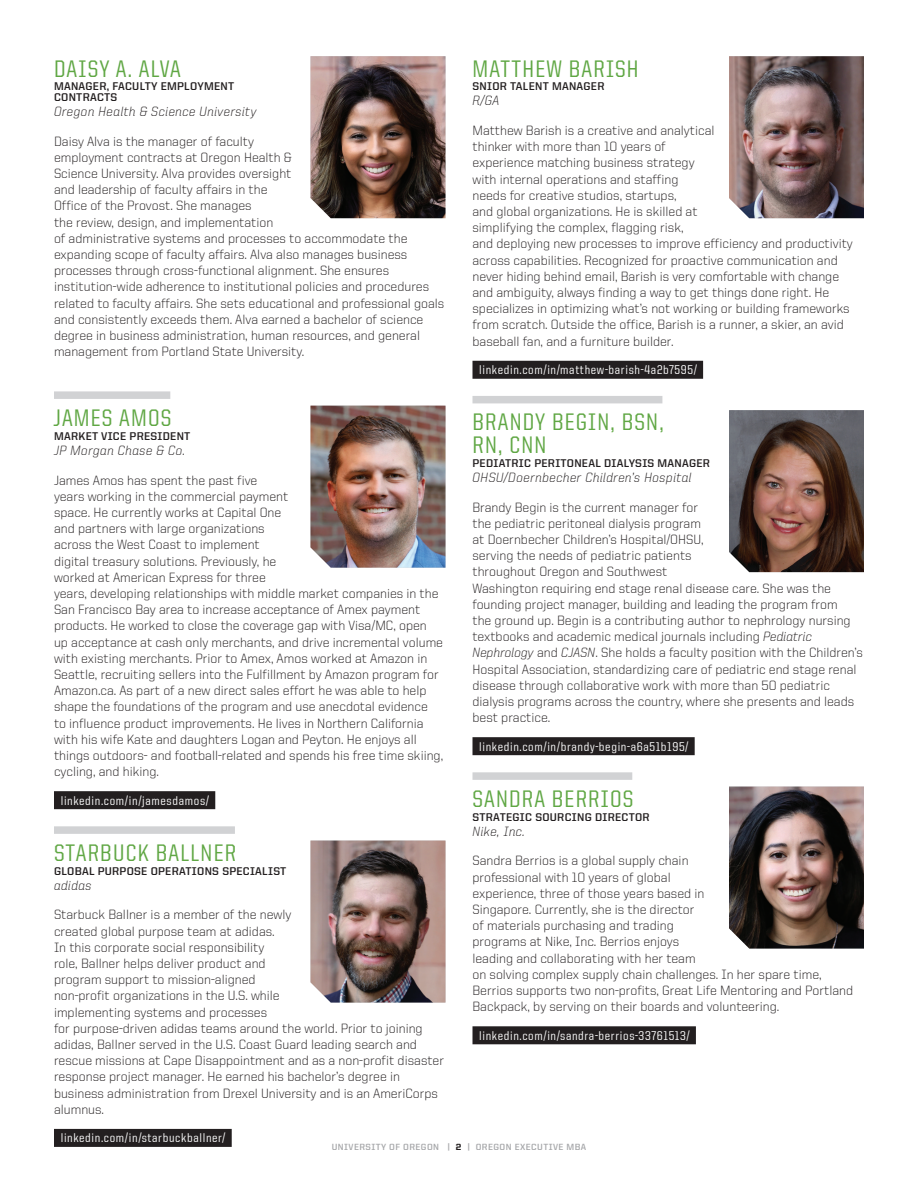
<style>
.page{position:relative;width:918px;height:1188px;background:#fff}
.page>*{position:absolute;margin:0;border:0;box-sizing:border-box;transform-origin:0 0}
.t1{font:500 24px/22.5px "United Sans Semi Cond";letter-spacing:.05em;color:#60a744}
.t2{font:300 13.5px/16.2px "United Sans Reg";color:#231f20}
.t3{font:300 13.5px "United Italic Reg";letter-spacing:.025em;color:#231f20}
.t4{font:500 12.75px "United Sans Semi Cond";letter-spacing:.05em;color:#fff}
.t5{font:700 11.25px/10.5px "United Sans Reg";letter-spacing:.025em;color:#231f20}
.t6{font:700 9px "United Sans Reg";letter-spacing:.05em;color:#a7a8aa}
.s1{font-family:"United Italic Reg"}
.s2{font-weight:800;color:#231f20}
</style>
<div class="page">
<div style="left:54px;top:391px;width:116px;height:8px;background:#d1d2d4"></div>
<div style="left:54px;top:791px;width:161px;height:18px;background:#231f20"></div>
<div style="left:54px;top:826px;width:181px;height:8px;background:#d1d2d4"></div>
<div style="left:54px;top:1129px;width:178px;height:18px;background:#231f20"></div>
<img style="left:310px;top:56px;width:136px;height:162px">
<img style="left:310px;top:406px;width:136px;height:162px">
<img style="left:310px;top:841px;width:136px;height:162px">
<div style="left:472px;top:361px;width:231px;height:18px;background:#231f20"></div>
<div style="left:472px;top:396px;width:190px;height:7px;background:#d1d2d4"></div>
<div style="left:472px;top:737px;width:223px;height:18px;background:#231f20"></div>
<div style="left:472px;top:772px;width:160px;height:8px;background:#d1d2d4"></div>
<div style="left:472px;top:1026px;width:224px;height:18px;background:#231f20"></div>
<img style="left:729px;top:56px;width:135px;height:162px">
<img style="left:729px;top:410px;width:135px;height:162px">
<img style="left:729px;top:787px;width:135px;height:162px">
<h1 class="t1" style="left:54px;top:57px;width:128px">DAISY A. ALVA</h1>
<p class="t5" style="left:54px;top:81px;width:182px">MANAGER, FACULTY EMPLOYMENT<br>CONTRACTS</p>
<p class="t3" style="left:54px;top:104px;width:204px">Oregon Health &amp; Science University</p>
<p class="t2" style="left:54px;top:133px;width:392px">Daisy Alva is the manager of faculty<br>employment contracts at Oregon Health &amp;<br>Science University. Alva provides oversight<br>and leadership of faculty affairs in the<br>Office of the Provost. She manages<br>the review, design, and implementation<br>of administrative systems and processes to accommodate the expanding scope of faculty affairs. Alva also manages business processes through cross-functional alignment. She ensures institution-wide adherence to institutional policies and procedures related to faculty affairs. She sets educational and professional goals and consistently exceeds them. Alva earned a bachelor of science degree in business administration, human resources, and general management from Portland State University.</p>
<h1 class="t1" style="left:472px;top:57px;width:168px">MATTHEW BARISH</h1>
<p class="t5" style="left:472px;top:81px;width:133px">SNIOR TALENT MANAGER</p>
<p class="t3" style="left:472px;top:94px;width:29px">R/GA</p>
<p class="t2" style="left:472px;top:122px;width:382px">Matthew Barish is a creative and analytical<br>thinker with more than 10 years of<br>experience matching business strategy<br>with internal operations and staffing<br>needs for creative studios, startups,<br>and global organizations. He is skilled at<br>simplifying the complex, flagging risk,<br>and deploying new processes to improve efficiency and productivity across capabilities. Recognized for proactive communication and never hiding behind email, Barish is very comfortable with change and ambiguity, always finding a way to get things done right. He specializes in optimizing what’s not working or building frameworks from scratch. Outside the office, Barish is a runner, a skier, an avid baseball fan, and a furniture builder.</p>
<p class="t4" style="left:479px;top:363px;width:219px">linkedin.com/in/matthew-barish-4a2b7595/</p>
<h1 class="t1" style="left:472px;top:411px;width:193px">BRANDY BEGIN, BSN,<br>RN, CNN</h1>
<p class="t5" style="left:472px;top:458px;width:239px">PEDIATRIC PERITONEAL DIALYSIS MANAGER</p>
<p class="t3" style="left:472px;top:470px;width:221px">OHSU/Doernbecher Children’s Hospital</p>
<p class="t2" style="left:472px;top:499px;width:392px">Brandy Begin is the current manager for<br>the pediatric peritoneal dialysis program<br>at Doernbecher Children’s Hospital/OHSU,<br>serving the needs of pediatric patients<br>throughout Oregon and Southwest<br>Washington requiring end stage renal disease care. She was the founding project manager, building and leading the program from<br>the ground up. Begin is a contributing author to nephrology nursing textbooks and academic medical journals including <span class="s1">Pediatric Nephrology</span> and <span class="s1">CJASN</span>. She holds a faculty position with the Children’s Hospital Association, standardizing care of pediatric end stage renal disease through collaborative work with more than 50 pediatric dialysis programs across the country, where she presents and leads best practice.</p>
<p class="t4" style="left:479px;top:740px;width:211px">linkedin.com/in/brandy-begin-a6a51b195/</p>
<h1 class="t1" style="left:472px;top:787px;width:162px">SANDRA BERRIOS</h1>
<p class="t5" style="left:472px;top:811px;width:179px">STRATEGIC SOURCING DIRECTOR</p>
<p class="t3" style="left:472px;top:824px;width:54px">Nike, Inc.</p>
<p class="t2" style="left:472px;top:853px;width:382px">Sandra Berrios is a global supply chain<br>professional with 10 years of global<br>experience, three of those years based in<br>Singapore. Currently, she is the director<br>of materials purchasing and trading<br>programs at Nike, Inc. Berrios enjoys<br>leading and collaborating with her team<br>on solving complex supply chain challenges. In her spare time, Berrios supports two non-profits, Great Life Mentoring and Portland Backpack, by serving on their boards and volunteering.</p>
<p class="t4" style="left:479px;top:1029px;width:212px">linkedin.com/in/sandra-berrios-33761513/</p>
<h1 class="t1" style="left:54px;top:406px;width:120px">JAMES AMOS</h1>
<p class="t5" style="left:54px;top:431px;width:138px">MARKET VICE PRESIDENT</p>
<p class="t3" style="left:54px;top:443px;width:133px">JP Morgan Chase &amp; Co.</p>
<p class="t2" style="left:54px;top:472px;width:391px">James Amos has spent the past five<br>years working in the commercial payment<br>space. He currently works at Capital One<br>and partners with large organizations<br>across the West Coast to implement<br>digital treasury solutions. Previously, he<br>worked at American Express for three<br>years, developing relationships with middle market companies in the San Francisco Bay area to increase acceptance of Amex payment products. He worked to close the coverage gap with Visa/MC, open up acceptance at cash only merchants, and drive incremental volume with existing merchants. Prior to Amex, Amos worked at Amazon in Seattle, recruiting sellers into the Fulfillment by Amazon program for Amazon.ca. As part of a new direct sales effort he was able to help shape the foundations of the program and use anecdotal evidence to influence product improvements. He lives in Northern California with his wife Kate and daughters Logan and Peyton. He enjoys all things outdoors- and football-related and spends his free time skiing, cycling, and hiking.</p>
<p class="t4" style="left:61px;top:794px;width:150px">linkedin.com/in/jamesdamos/</p>
<h1 class="t1" style="left:54px;top:841px;width:184px">STARBUCK BALLNER</h1>
<p class="t5" style="left:54px;top:865px;width:234px">GLOBAL PURPOSE OPERATIONS SPECIALIST</p>
<p class="t3" style="left:54px;top:878px;width:39px">adidas</p>
<p class="t2" style="left:54px;top:907px;width:392px">Starbuck Ballner is a member of the newly<br>created global purpose team at adidas.<br>In this corporate social responsibility<br>role, Ballner helps deliver product and<br>program support to mission-aligned<br>non-profit organizations in the U.S. while<br>implementing systems and processes<br>for purpose-driven adidas teams around the world. Prior to joining adidas, Ballner served in the U.S. Coast Guard leading search and rescue missions at Cape Disappointment and as a non-profit disaster response project manager. He earned his bachelor’s degree in business administration from Drexel University and is an AmeriCorps alumnus.</p>
<p class="t4" style="left:61px;top:1131px;width:166px">linkedin.com/in/starbuckballner/</p>
<p class="t6" style="left:332px;top:1142px;width:256px">UNIVERSITY OF OREGON | <span class="s2">2</span> | OREGON EXECUTIVE MBA</p>
</div>
